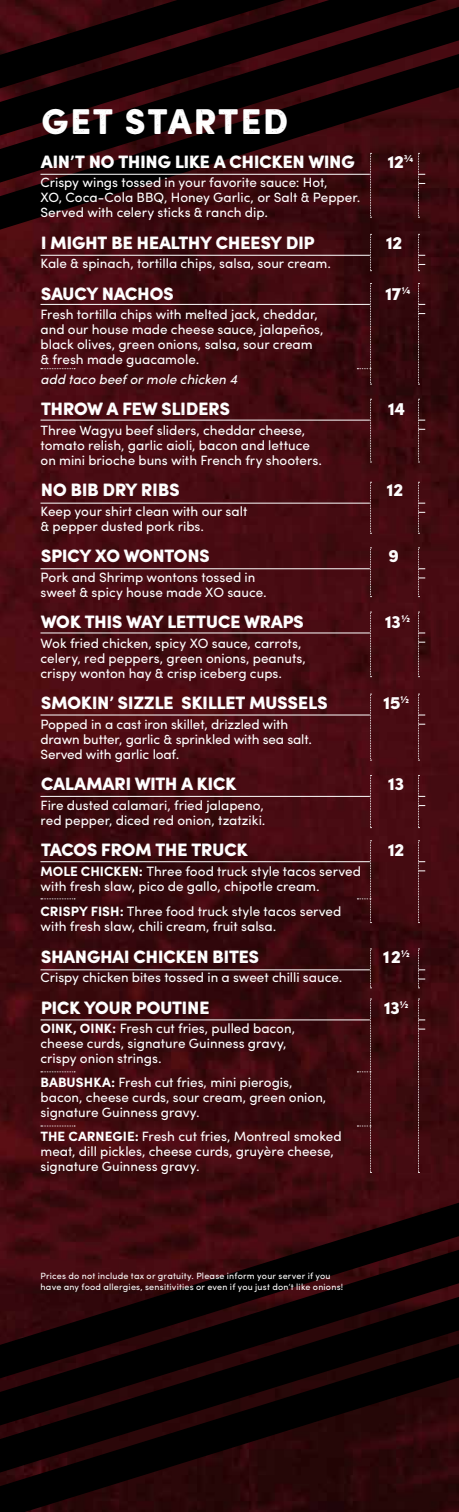
<style>
.page{position:relative;width:459px;height:1512px;background:#fff}
.page>*{position:absolute;margin:0;border:0;box-sizing:border-box;transform-origin:0 0}
.t1{font:36px "Sofia Rough Black One";color:#fff}
.t2{font:18px "Sofia Rough Black One";letter-spacing:-.065em;color:#fff}
.t3{font:13.5px/15px "Sofia Pro";color:#fff}
.t4{font:italic 13.5px "Sofia Pro";color:#fff}
.t5{font:9px/10.8px "Sofia Pro";letter-spacing:.025em;color:#fff}
.s1{font-weight:700}
</style>
<div class="page">
<img style="left:0;top:0;width:459px;height:1203px">
<svg style="left:285px;top:0;width:152px;height:54px;background:#130204"></svg>
<svg style="left:0;top:0;width:285px;height:54px;background:#1d0407"></svg>
<svg style="left:0;top:54px;width:459px;height:176px;background:#210507"></svg>
<svg style="left:0;top:1203px;width:459px;height:141px;background:#250508"></svg>
<svg style="left:0;top:1344px;width:459px;height:168px;background:#150304"></svg>
<hr style="left:40px;top:174px;width:330px;height:1px;background:#fff">
<svg style="left:370px;top:153px;width:1px;height:65px"></svg>
<svg style="left:418px;top:153px;width:7px;height:65px"></svg>
<hr style="left:40px;top:255px;width:330px;height:1px;background:#fff">
<svg style="left:370px;top:234px;width:1px;height:37px"></svg>
<svg style="left:418px;top:234px;width:7px;height:37px"></svg>
<hr style="left:40px;top:568px;width:330px;height:1px;background:#fff">
<svg style="left:370px;top:548px;width:1px;height:49px"></svg>
<svg style="left:418px;top:548px;width:7px;height:49px"></svg>
<hr style="left:40px;top:633px;width:330px;height:1px;background:#fff">
<svg style="left:370px;top:612px;width:1px;height:65px"></svg>
<svg style="left:418px;top:612px;width:7px;height:65px"></svg>
<hr style="left:40px;top:715px;width:330px;height:1px;background:#fff">
<svg style="left:370px;top:694px;width:1px;height:67px"></svg>
<svg style="left:418px;top:694px;width:7px;height:67px"></svg>
<hr style="left:40px;top:796px;width:330px;height:1px;background:#fff">
<svg style="left:370px;top:775px;width:1px;height:53px"></svg>
<svg style="left:418px;top:775px;width:7px;height:53px"></svg>
<hr style="left:40px;top:861px;width:330px;height:1px;background:#fff">
<svg style="left:418px;top:840px;width:7px;height:83px"></svg>
<hr style="left:40px;top:969px;width:330px;height:1px;background:#fff">
<svg style="left:370px;top:949px;width:1px;height:39px"></svg>
<svg style="left:418px;top:949px;width:7px;height:39px"></svg>
<hr style="left:40px;top:503px;width:330px;height:1px;background:#fff">
<svg style="left:370px;top:482px;width:1px;height:52px"></svg>
<svg style="left:418px;top:482px;width:7px;height:52px"></svg>
<hr style="left:40px;top:420px;width:330px;height:1px;background:#fff">
<svg style="left:370px;top:399px;width:1px;height:64px"></svg>
<svg style="left:418px;top:399px;width:7px;height:64px"></svg>
<hr style="left:40px;top:304px;width:330px;height:1px;background:#fff">
<svg style="left:418px;top:283px;width:7px;height:102px"></svg>
<svg style="left:41px;top:368px;width:34px;height:1px"></svg>
<svg style="left:357px;top:283px;width:14px;height:102px"></svg>
<hr style="left:40px;top:1020px;width:330px;height:1px;background:#fff">
<svg style="left:418px;top:999px;width:7px;height:174px"></svg>
<svg style="left:41px;top:1071px;width:34px;height:1px"></svg>
<svg style="left:41px;top:1126px;width:34px;height:1px"></svg>
<svg style="left:357px;top:999px;width:14px;height:174px;background:#481419"></svg>
<svg style="left:41px;top:898px;width:34px;height:1px"></svg>
<svg style="left:357px;top:840px;width:14px;height:83px"></svg>
<h1 class="t1" style="left:40px;top:96px;width:250px">GET STARTED</h1>
<h2 class="t2" style="left:40px;top:149px;width:316px">AIN’T NO THING LIKE A CHICKEN WING</h2>
<h2 class="t2" style="left:387px;top:149px;width:28px">12<sup>¾</sup></h2>
<p class="t3" style="left:40px;top:174px;width:321px">Crispy wings tossed in your favorite sauce: Hot,<br>XO, Coca-Cola BBQ, Honey Garlic, or Salt &amp; Pepper.<br>Served with celery sticks &amp; ranch dip.</p>
<h2 class="t2" style="left:40px;top:230px;width:276px">I MIGHT BE HEALTHY CHEESY DIP</h2>
<h2 class="t2" style="left:385px;top:230px;width:19px">12</h2>
<p class="t3" style="left:40px;top:255px;width:292px">Kale &amp; spinach, tortilla chips, salsa, sour cream.</p>
<h2 class="t2" style="left:40px;top:281px;width:135px">SAUCY NACHOS</h2>
<h2 class="t2" style="left:385px;top:281px;width:27px">17<sup>¼</sup></h2>
<p class="t3" style="left:40px;top:306px;width:285px">Fresh tortilla chips with melted jack, cheddar, and our house made cheese sauce, jalapeños, black olives, green onions, salsa, sour cream &amp; fresh made guacamole.</p>
<p class="t4" style="left:40px;top:369px;width:198px">add taco beef or mole chicken 4</p>
<h2 class="t2" style="left:40px;top:397px;width:192px">THROW A FEW SLIDERS</h2>
<h2 class="t2" style="left:387px;top:397px;width:20px">14</h2>
<p class="t3" style="left:40px;top:422px;width:283px">Three Wagyu beef sliders, cheddar cheese, tomato relish, garlic aioli, bacon and lettuce on mini brioche buns with French fry shooters.</p>
<h2 class="t2" style="left:40px;top:478px;width:141px">NO BIB DRY RIBS</h2>
<h2 class="t2" style="left:386px;top:478px;width:19px">12</h2>
<p class="t3" style="left:40px;top:503px;width:209px">Keep your shirt clean with our salt &amp; pepper dusted pork ribs.</p>
<h2 class="t2" style="left:40px;top:544px;width:171px">SPICY XO WONTONS</h2>
<h2 class="t2" style="left:388px;top:544px;width:13px">9</h2>
<p class="t3" style="left:40px;top:569px;width:228px">Pork and Shrimp wontons tossed in sweet &amp; spicy house made XO sauce.</p>
<h2 class="t2" style="left:40px;top:610px;width:265px">WOK THIS WAY LETTUCE WRAPS</h2>
<h2 class="t2" style="left:384px;top:610px;width:28px">13<sup>½</sup></h2>
<p class="t3" style="left:40px;top:635px;width:267px">Wok fried chicken, spicy XO sauce, carrots, celery, red peppers, green onions, peanuts, crispy wonton hay &amp; crisp iceberg cups.</p>
<h2 class="t2" style="left:40px;top:691px;width:289px">SMOKIN’ SIZZLE SKILLET MUSSELS</h2>
<h2 class="t2" style="left:383px;top:691px;width:28px">15<sup>½</sup></h2>
<p class="t3" style="left:40px;top:716px;width:273px">Popped in a cast iron skillet, drizzled with drawn butter, garlic &amp; sprinkled with sea salt.<br>Served with garlic loaf.</p>
<h2 class="t2" style="left:40px;top:772px;width:198px">CALAMARI WITH A KICK</h2>
<h2 class="t2" style="left:388px;top:772px;width:19px">13</h2>
<p class="t3" style="left:40px;top:797px;width:227px">Fire dusted calamari, fried jalapeno, red pepper, diced red onion, tzatziki.</p>
<h2 class="t2" style="left:40px;top:838px;width:209px">TACOS FROM THE TRUCK</h2>
<h2 class="t2" style="left:387px;top:838px;width:19px">12</h2>
<p class="t3" style="left:40px;top:863px;width:322px"><span class="s1">MOLE CHICKEN:</span> Three food truck style tacos served with fresh slaw, pico de gallo, chipotle cream.</p>
<p class="t3" style="left:40px;top:903px;width:302px"><span class="s1">CRISPY FISH:</span> Three food truck style tacos served with fresh slaw, chili cream, fruit salsa.</p>
<h2 class="t2" style="left:40px;top:944px;width:221px">SHANGHAI CHICKEN BITES</h2>
<h2 class="t2" style="left:382px;top:944px;width:29px">12<sup>½</sup></h2>
<p class="t3" style="left:40px;top:969px;width:303px">Crispy chicken bites tossed in a sweet chilli sauce.</p>
<h2 class="t2" style="left:40px;top:995px;width:171px">PICK YOUR POUTINE</h2>
<h2 class="t2" style="left:384px;top:995px;width:27px">13<sup>½</sup></h2>
<p class="t3" style="left:40px;top:1020px;width:256px"><span class="s1">OINK, OINK:</span> Fresh cut fries, pulled bacon, cheese curds, signature Guinness gravy, crispy onion strings.</p>
<p class="t3" style="left:40px;top:1074px;width:287px"><span class="s1">BABUSHKA:</span> Fresh cut fries, mini pierogis, bacon, cheese curds, sour cream, green onion, signature Guinness gravy.</p>
<p class="t3" style="left:40px;top:1128px;width:303px"><span class="s1">THE CARNEGIE:</span> Fresh cut fries, Montreal smoked meat, dill pickles, cheese curds, gruyère cheese, signature Guinness gravy.</p>
<p class="t5" style="left:40px;top:1270px;width:304px">Prices do not include tax or gratuity. Please inform your server if you have any food allergies, sensitivities or even if you just don’t like onions!</p>
</div>
